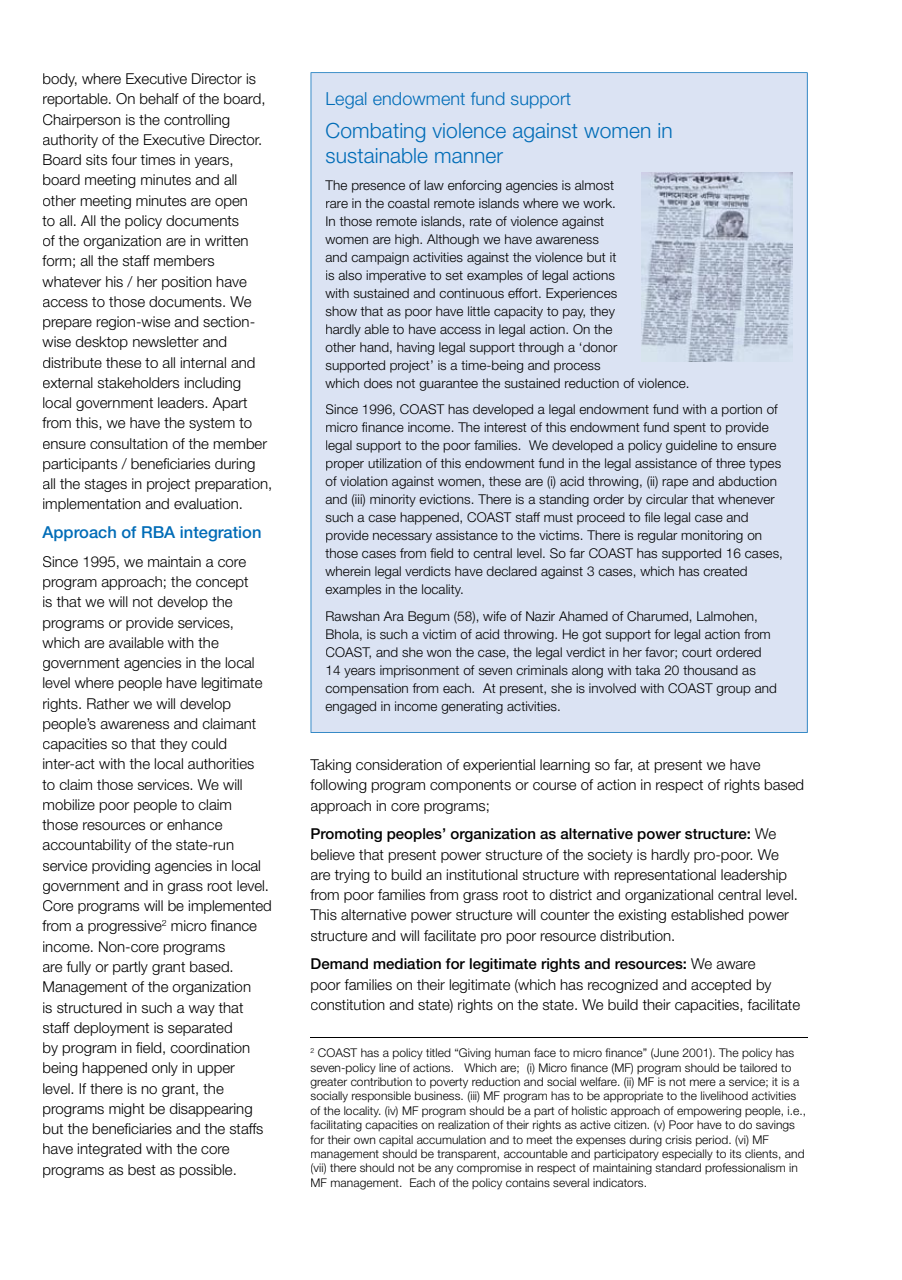
<style>
.page{position:relative;width:902px;height:1280px;background:#fff}
.page>*{position:absolute;margin:0;border:0;box-sizing:border-box;transform-origin:0 0}
.t1{font:300 21px/25.2px "Helvetica Neue";letter-spacing:.005em;color:#006cb7}
.t2{font:300 18px "Helvetica Neue";letter-spacing:.005em;color:#006cb7}
.t3{font:500 16.5px "Helvetica Neue";color:#006cb7}
.t4{font:300 15px/20.2px "Helvetica Neue";color:#000}
.t5{font:300 13.5px/18px "Helvetica Neue";letter-spacing:.005em;color:#000}
.t6{font:300 12px/14.4px "Helvetica Neue";letter-spacing:.005em;color:#000}
.s1{font-weight:500}
</style>
<div class="page">
<div style="left:310px;top:72px;width:497px;height:661px;background:#dbe3f3"></div>
<div style="left:325px;top:180px;width:289px;height:13px;background:#dbe3f3"></div>
<div style="left:326px;top:198px;width:290px;height:10px;background:#dbe3f3"></div>
<div style="left:326px;top:216px;width:278px;height:13px;background:#dbe3f3"></div>
<div style="left:325px;top:234px;width:273px;height:13px;background:#dbe3f3"></div>
<div style="left:326px;top:252px;width:290px;height:13px;background:#dbe3f3"></div>
<div style="left:326px;top:270px;width:288px;height:13px;background:#dbe3f3"></div>
<div style="left:325px;top:288px;width:292px;height:12px;background:#dbe3f3"></div>
<div style="left:326px;top:306px;width:289px;height:12px;background:#dbe3f3"></div>
<div style="left:326px;top:324px;width:286px;height:13px;background:#dbe3f3"></div>
<div style="left:326px;top:342px;width:291px;height:13px;background:#dbe3f3"></div>
<div style="left:326px;top:360px;width:274px;height:13px;background:#dbe3f3"></div>
<div style="left:325px;top:378px;width:368px;height:13px;background:#dbe3f3"></div>
<div style="left:326px;top:405px;width:451px;height:12px;background:#dbe3f3"></div>
<div style="left:326px;top:423px;width:442px;height:12px;background:#dbe3f3"></div>
<div style="left:326px;top:441px;width:450px;height:12px;background:#dbe3f3"></div>
<div style="left:326px;top:459px;width:455px;height:12px;background:#dbe3f3"></div>
<div style="left:326px;top:477px;width:451px;height:12px;background:#dbe3f3"></div>
<div style="left:326px;top:495px;width:448px;height:12px;background:#dbe3f3"></div>
<div style="left:326px;top:513px;width:422px;height:12px;background:#dbe3f3"></div>
<div style="left:326px;top:531px;width:436px;height:12px;background:#dbe3f3"></div>
<div style="left:325px;top:549px;width:458px;height:12px;background:#dbe3f3"></div>
<div style="left:325px;top:567px;width:422px;height:12px;background:#dbe3f3"></div>
<div style="left:326px;top:585px;width:136px;height:12px;background:#dbe3f3"></div>
<div style="left:326px;top:611px;width:431px;height:13px;background:#dbe3f3"></div>
<div style="left:326px;top:629px;width:444px;height:13px;background:#dbe3f3"></div>
<div style="left:326px;top:647px;width:435px;height:13px;background:#dbe3f3"></div>
<div style="left:327px;top:665px;width:428px;height:13px;background:#dbe3f3"></div>
<div style="left:326px;top:683px;width:450px;height:13px;background:#dbe3f3"></div>
<div style="left:326px;top:701px;width:235px;height:13px;background:#dbe3f3"></div>
<img style="left:642px;top:173px;width:150px;height:189px">
<hr style="left:310px;top:1038px;width:498px;height:1px;background:#000">
<p class="t4" style="left:43px;top:68px;width:231px">body, where Executive Director is reportable. On behalf of the board,<br>Chairperson is the controlling authority of the Executive Director.<br>Board sits four times in years, board meeting minutes and all other meeting minutes are open<br>to all. All the policy documents<br>of the organization are in written form; all the staff members whatever his / her position have access to those documents. We prepare region-wise and section&shy;wise desktop newsletter and distribute these to all internal and external stakeholders including local government leaders. Apart from this, we have the system to ensure consultation of the member participants / beneficiaries during all the stages in project preparation, implementation and evaluation.</p>
<p class="t3" style="left:43px;top:522px;width:220px">Approach of RBA integration</p>
<p class="t4" style="left:43px;top:551px;width:231px">Since 1995, we maintain a core program approach; the concept<br>is that we will not develop the programs or provide services, which are available with the government agencies in the local level where people have legitimate rights. Rather we will develop people’s awareness and claimant capacities so that they could inter-act with the local authorities<br>to claim those services. We will mobilize poor people to claim<br>those resources or enhance accountability of the state-run service providing agencies in local government and in grass root level.<br>Core programs will be implemented from a progressive<sup>2</sup> micro finance income. Non-core programs<br>are fully or partly grant based.<br>Management of the organization<br>is structured in such a way that staff deployment is separated<br>by program in field, coordination being happened only in upper<br>level. If there is no grant, the programs might be disappearing but the beneficiaries and the staffs have integrated with the core programs as best as possible.</p>
<p class="t2" style="left:325px;top:87px;width:247px">Legal endowment fund support</p>
<h1 class="t1" style="left:325px;top:118px;width:349px">Combating violence against women in sustainable manner</h1>
<p class="t5" style="left:325px;top:176px;width:365px">The presence of law enforcing agencies is almost<br>rare in the coastal remote islands where we work.<br>In those remote islands, rate of violence against<br>women are high. Although we have awareness<br>and campaign activities against the violence but it<br>is also imperative to set examples of legal actions<br>with sustained and continuous effort. Experiences<br>show that as poor have little capacity to pay, they<br>hardly able to have access in legal action. On the<br>other hand, having legal support through a ‘donor<br>supported project’ is a time-being and process<br>which does not guarantee the sustained reduction of violence.</p>
<p class="t5" style="left:325px;top:400px;width:459px">Since 1996, COAST has developed a legal endowment fund with a portion of micro finance income. The interest of this endowment fund spent to provide legal support to the poor families. We developed a policy guideline to ensure proper utilization of this endowment fund in the legal assistance of three types of violation against women, these are (i) acid throwing, (ii) rape and abduction and (iii) minority evictions. There is a standing order by circular that whenever such a case happened, COAST staff must proceed to file legal case and provide necessary assistance to the victims. There is regular monitoring on those cases from field to central level. So far COAST has supported 16 cases, wherein legal verdicts have declared against 3 cases, which has created examples in the locality.</p>
<p class="t5" style="left:325px;top:607px;width:452px">Rawshan Ara Begum (58), wife of Nazir Ahamed of Charumed, Lalmohen, Bhola, is such a victim of acid throwing. He got support for legal action from COAST, and she won the case, the legal verdict in her favor; court ordered 14 years imprisonment of seven criminals along with taka 20 thousand as compensation from each. At present, she is involved with COAST group and engaged in income generating activities.</p>
<p class="t4" style="left:310px;top:754px;width:495px">Taking consideration of experiential learning so far, at present we have following program components or course of action in respect of rights based approach in core programs;</p>
<p class="t4" style="left:310px;top:824px;width:489px"><span class="s1">Promoting peoples’ organization as alternative power structure:</span> We believe that present power structure of the society is hardly pro-poor. We are trying to build an institutional structure with representational leadership from poor families from grass root to district and organizational central level.<br>This alternative power structure will counter the existing established power structure and will facilitate pro poor resource distribution.</p>
<p class="t4" style="left:310px;top:954px;width:491px"><span class="s1">Demand mediation for legitimate rights and resources:</span> We aware<br>poor families on their legitimate (which has recognized and accepted by constitution and state) rights on the state. We build their capacities, facilitate</p>
<p class="t6" style="left:310px;top:1045px;width:497px"><sup>2</sup> COAST has a policy titled “Giving human face to micro finance” (June 2001). The policy has seven-policy line of actions. Which are; (i) Micro finance (MF) program should be tailored to greater contribution to poverty reduction and social welfare. (ii) MF is not mere a service; it is a socially responsible business. (iii) MF program has to be appropriate to the livelihood activities of the locality. (iv) MF program should be a part of holistic approach of empowering people, i.e., facilitating capacities on realization of their rights as active citizen. (v) Poor have to do savings for their own capital accumulation and to meet the expenses during crisis period. (vi) MF management should be transparent, accountable and participatory especially to its clients, and (vii) there should not be any compromise in respect of maintaining standard professionalism in MF management. Each of the policy contains several indicators.</p>
</div>
